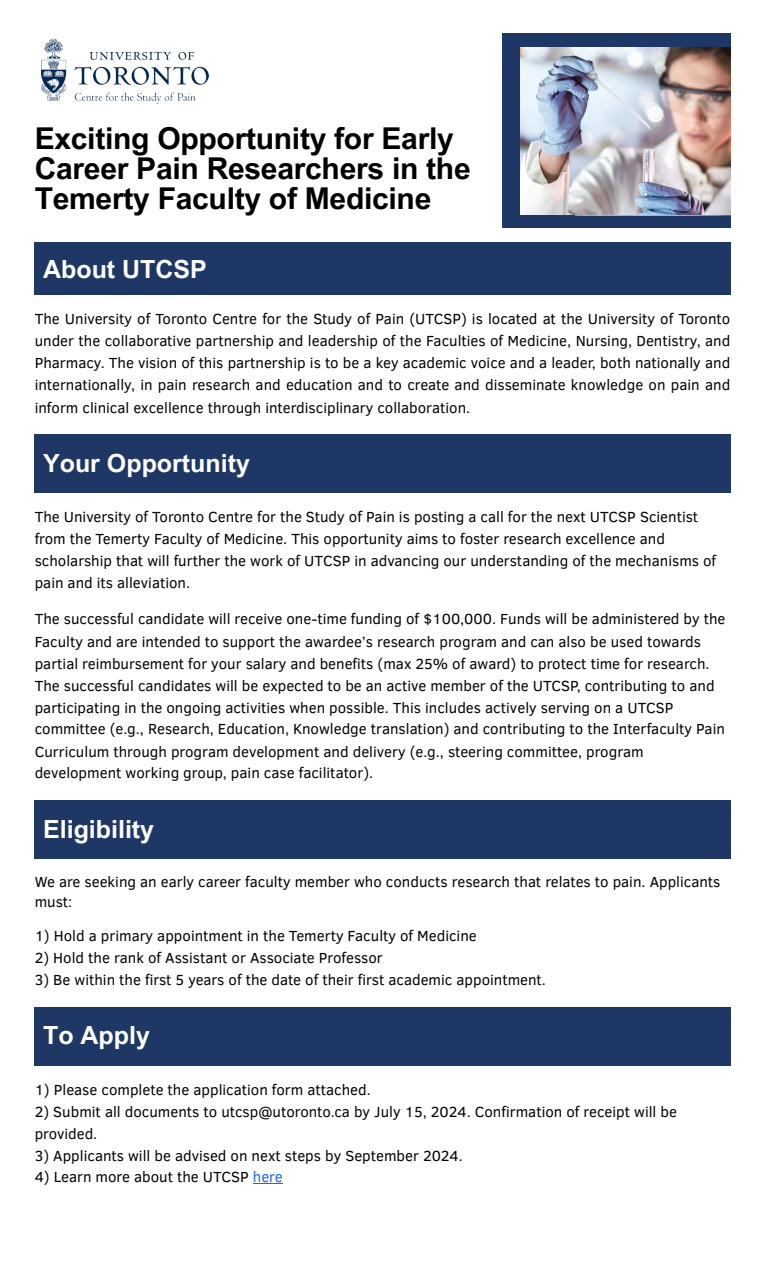
<style>
.page{position:relative;width:765px;height:1262px;background:#fff}
.page>*{position:absolute;margin:0;border:0;box-sizing:border-box;transform-origin:0 0}
.t1{font:700 30.12px/29.9px "Arial Unicode MS";letter-spacing:-.01em;color:#000}
.t2{font:700 25px "Arial Unicode MS";color:#fff}
.t3{font:15px/22px "Clear Sans";color:#000}
.s1{color:#1a62ff}
</style>
<div class="page">
<hr style="left:253px;top:1183px;width:30px;height:1px;background:#1a62ff">
<img style="left:41px;top:40px;width:167px;height:63px">
<div style="left:503px;top:34px;width:227px;height:194px;background:#1e3765"></div>
<img style="left:521px;top:47px;width:209px;height:167px">
<div style="left:35px;top:243px;width:695px;height:52px;background:#1e3765"></div>
<div style="left:35px;top:434px;width:695px;height:58px;background:#1e3765"></div>
<div style="left:35px;top:801px;width:695px;height:58px;background:#1e3765"></div>
<div style="left:35px;top:1007px;width:695px;height:58px;background:#1e3765"></div>
<p class="t1" style="left:35px;top:122px;width:438px">Exciting Opportunity for Early<br>Career Pain Researchers in the<br>Temerty Faculty of Medicine</p>
<p class="t2" style="left:43px;top:251px;width:165px">About UTCSP</p>
<p class="t3" style="left:35px;top:307px;width:697px;text-align:justify">The University of Toronto Centre for the Study of Pain (UTCSP) is located at the University of Toronto under the collaborative partnership and leadership of the Faculties of Medicine, Nursing, Dentistry, and Pharmacy. The vision of this partnership is to be a key academic voice and a leader, both nationally and internationally, in pain research and education and to create and disseminate knowledge on pain and inform clinical excellence through interdisciplinary collaboration.</p>
<p class="t2" style="left:43px;top:445px;width:208px">Your Opportunity</p>
<p class="t3" style="left:35px;top:505px;width:683px">The University of Toronto Centre for the Study of Pain is posting a call for the next UTCSP Scientist from the Temerty Faculty of Medicine. This opportunity aims to foster research excellence and scholarship that will further the work of UTCSP in advancing our understanding of the mechanisms of pain and its alleviation.</p>
<p class="t3" style="left:35px;top:607px;width:692px">The successful candidate will receive one-time funding of $100,000. Funds will be administered by the Faculty and are intended to support the awardee’s research program and can also be used towards partial reimbursement for your salary and benefits (max 25% of award) to protect time for research.<br>The successful candidates will be expected to be an active member of the UTCSP, contributing to and participating in the ongoing activities when possible. This includes actively serving on a UTCSP committee (e.g., Research, Education, Knowledge translation) and contributing to the Interfaculty Pain Curriculum through program development and delivery (e.g., steering committee, program development working group, pain case facilitator).</p>
<p class="t2" style="left:43px;top:811px;width:113px">Eligibility</p>
<p class="t3" style="left:35px;top:871px;width:687px;line-height:19.8px">We are seeking an early career faculty member who conducts research that relates to pain. Applicants must:</p>
<p class="t3" style="left:35px;top:924px;width:444px">1) Hold a primary appointment in the Temerty Faculty of Medicine</p>
<p class="t3" style="left:35px;top:946px;width:350px">2) Hold the rank of Assistant or Associate Professor</p>
<p class="t3" style="left:35px;top:968px;width:513px">3) Be within the fi rst 5 years of the date of their fi rst academic appointment.</p>
<p class="t2" style="left:43px;top:1018px;width:108px">To Apply</p>
<p class="t3" style="left:35px;top:1078px;width:338px">1) Please complete the application form attached.</p>
<p class="t3" style="left:35px;top:1099px;width:644px;line-height:22.5px">2) Submit all documents to utcsp@utoronto.ca by July 15, 2024. Confi rmation of receipt will be provided.</p>
<p class="t3" style="left:35px;top:1144px;width:430px">3) Applicants will be advised on next steps by September 2024.</p>
<p class="t3" style="left:35px;top:1165px;width:250px">4) Learn more about the UTCSP <span class="s1">here</span></p>
</div>
